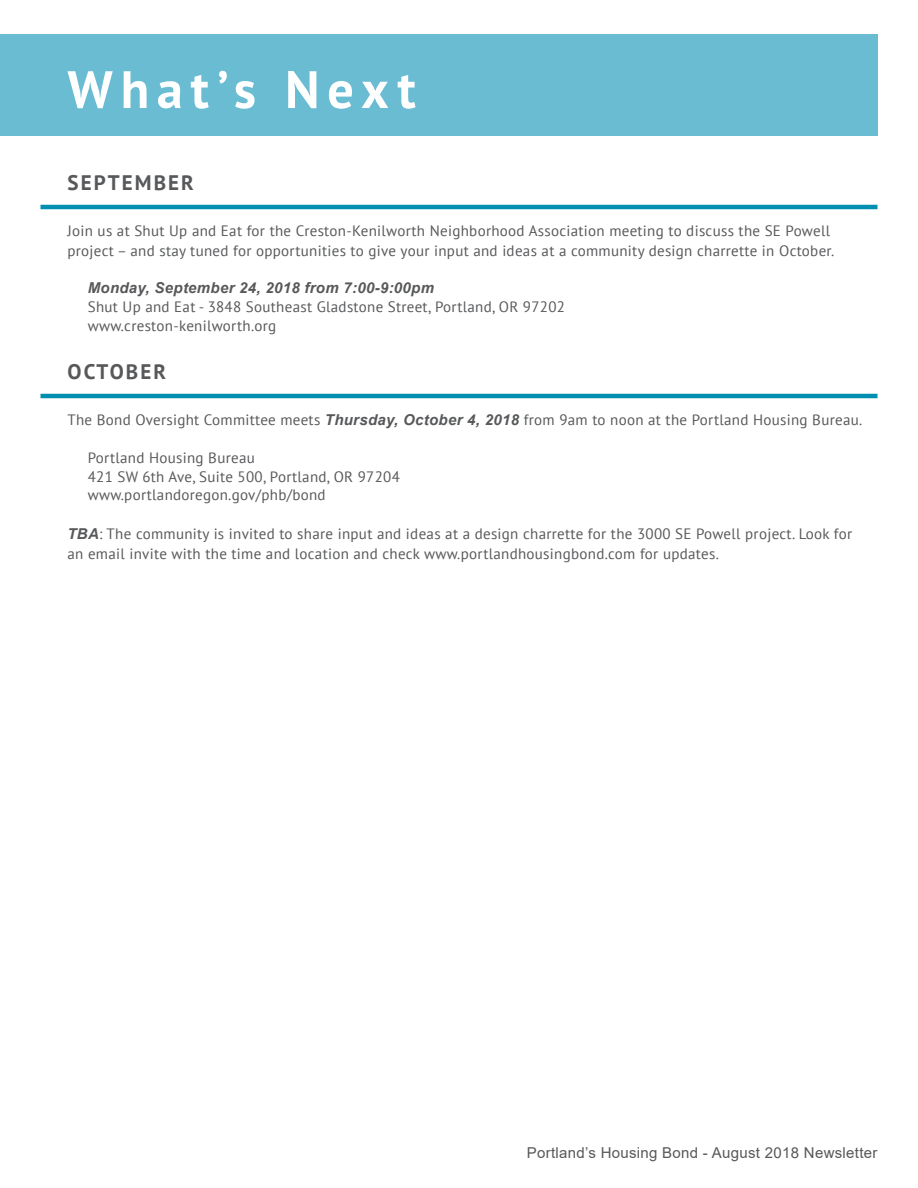
<style>
.page{position:relative;width:918px;height:1188px;background:#fff}
.page>*{position:absolute;margin:0;border:0;box-sizing:border-box;transform-origin:0 0}
.Project_Title{font:700 52.5px "PT Sans";letter-spacing:.145em;color:#fff}
.Project_Profile_Name{font:700 21px "PT Sans";letter-spacing:.1em;color:#57585a}
.News_Story_Text{font:15px/19.5px "PT Sans";letter-spacing:.02em;color:#57585a}
.News_Story_Text_2nd{font:15px/19.5px "PT Sans";letter-spacing:.02em;color:#57585a}
.Project_Profile_Text{font:15px "PT Sans";letter-spacing:.02em;color:#57585a}
.t1{font:15px "Arial";letter-spacing:.02em;color:#57585a}
.Project_Profile_Text-2{font:italic 700 15px "Arial";letter-spacing:.02em;color:#57585a}
.s1{font-family:"Arial";font-weight:700;font-style:italic}
</style>
<div class="page">
<div style="left:0;top:34px;width:878px;height:102px;background:#6abcd2"></div>
<hr style="left:40px;top:205px;width:838px;height:4px;background:#008fb1">
<hr style="left:40px;top:394px;width:838px;height:4px;background:#008fb1">
<p class="Project_Title" style="left:68px;top:55px;width:350px">What’s Next</p>
<p class="Project_Profile_Name" style="left:68px;top:169px;width:128px">SEPTEMBER</p>
<p class="News_Story_Text" style="left:68px;top:221px;width:768px">Join us at Shut Up and Eat for the Creston-Kenilworth Neighborhood Association meeting to discuss the SE Powell project – and stay tuned for opportunities to give your input and ideas at a community design charrette in October.</p>
<p class="Project_Profile_Text-2" style="left:88px;top:278px;width:348px">Monday, September 24, 2018 from 7:00-9:00pm</p>
<p class="Project_Profile_Text" style="left:88px;top:297px;width:479px">Shut Up and Eat - 3848 Southeast Gladstone Street, Portland, OR 97202</p>
<p class="Project_Profile_Text" style="left:88px;top:316px;width:190px">www.creston-kenilworth.org</p>
<p class="Project_Profile_Name" style="left:68px;top:358px;width:100px">OCTOBER</p>
<p class="News_Story_Text" style="left:68px;top:410px;width:796px">The Bond Oversight Committee meets <span class="s1">Thursday, October 4, 2018</span> from 9am to noon at the Portland Housing Bureau.</p>
<p class="Project_Profile_Text" style="left:88px;top:448px;width:169px">Portland Housing Bureau</p>
<p class="Project_Profile_Text" style="left:88px;top:467px;width:314px">421 SW 6th Ave, Suite 500, Portland, OR 97204</p>
<p class="Project_Profile_Text" style="left:88px;top:485px;width:239px">www.portlandoregon.gov/phb/bond</p>
<p class="News_Story_Text_2nd" style="left:68px;top:524px;width:786px"><span class="s1">TBA</span>: The community is invited to share input and ideas at a design charrette for the 3000 SE Powell project. Look for an email invite with the time and location and check www.portlandhousingbond.com for updates.</p>
<p class="t1" style="left:527px;top:1143px;width:352px">Portland’s Housing Bond - August 2018 Newsletter</p>
</div>
